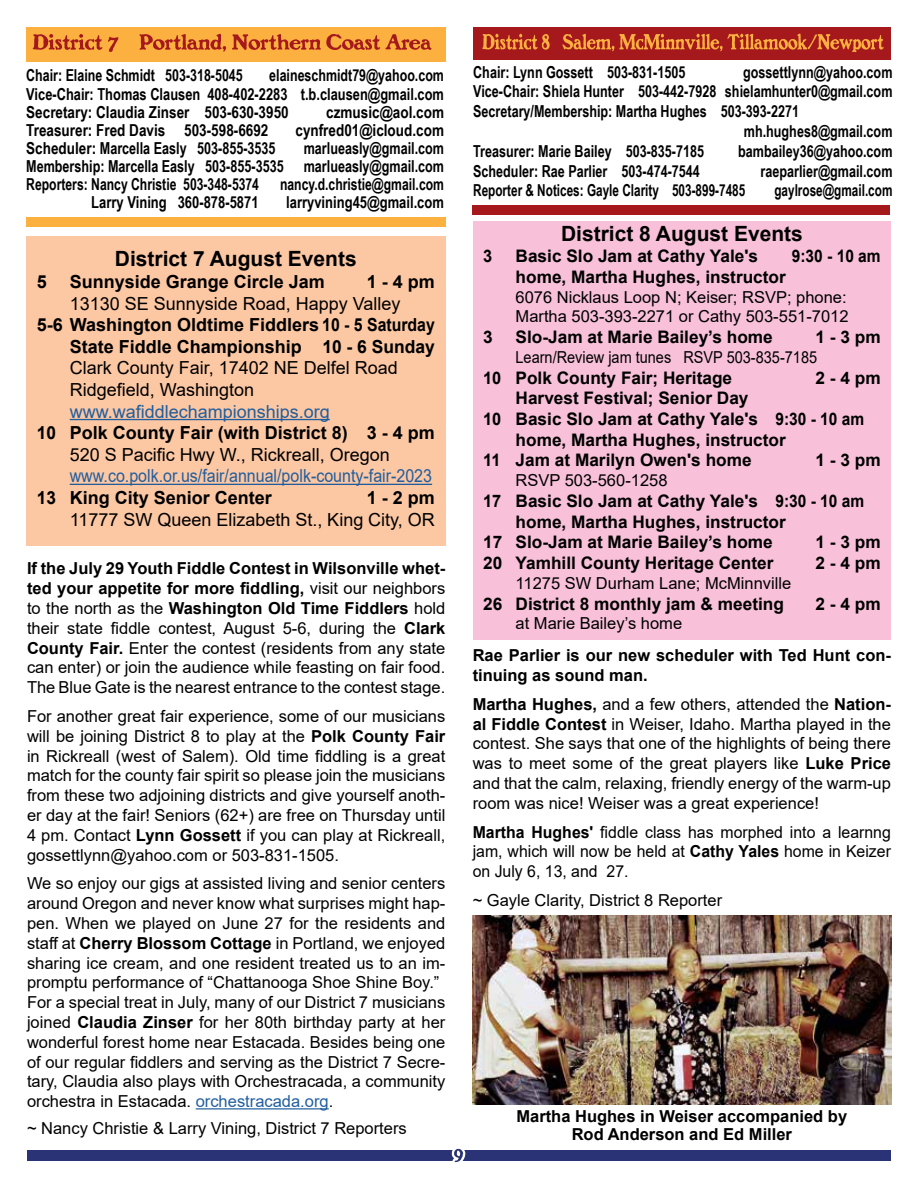
<style>
.page{position:relative;width:918px;height:1188px;background:#fff}
.page>*{position:absolute;margin:0;border:0;box-sizing:border-box;transform-origin:0 0}
.t1{font:700 21px "Arial";color:#000}
.t2{font:18px/21.6px "Arial";color:#000}
.t3{font:700 18px/21.6px "Arial";color:#000;text-align:right}
.t4{font:700 18px "Arial";color:#000;scale:.96 1}
.t5{font:18px "Arial";color:#215e9e;scale:.89 1}
.t6{font:18px "Arial";color:#215e9e}
.t7{font:700 17.25px "Arial";color:#000}
.t8{font:700 17.25px "Arial";color:#000;scale:.95 1}
.t9{font:700 17.25px "Arial";color:#000;scale:.9 1}
.t10{font:16.5px/19.8px "Arial";color:#000;text-align:justify}
.t11{font:700 16.5px/18px "Arial Narrow";color:#000;text-align:justify;scale:.93 1}
.t12{font:700 16.5px "Arial Narrow";color:#000}
.t13{font:700 16.5px/19.8px "Arial";color:#000}
.t14{font:700 16.5px/19.8px "Arial Narrow";color:#000;text-align:right;scale:.92 1}
.t15{font:16.5px/19.8px "Arial";color:#000;text-align:justify;scale:.96 1}
.t16{font:700 16.5px "Arial Narrow";color:#000;scale:.87 1}
.t17{font:700 16.5px "Arial Narrow";color:#000;scale:.96 1}
.t18{font:16.5px "Arial";color:#000;scale:.88 1}
.t19{font:700 16.5px "Arial Narrow";color:#000;scale:.9 1}
.s1{font-weight:700}
.s2{color:#215e9e}
</style>
<div class="page">
<div style="left:27px;top:1150px;width:864px;height:10px;background:#2a3375"></div>
<svg style="left:449px;top:1148px;width:19px;height:15px"></svg>
<div style="left:26px;top:237px;width:419px;height:309px;background:#fcc7a3"></div>
<div style="left:473px;top:222px;width:418px;height:418px;background:#f8c1d9"></div>
<hr style="left:70px;top:419px;width:260px;height:1px;background:#215e9e">
<hr style="left:70px;top:484px;width:362px;height:1px;background:#215e9e">
<hr style="left:196px;top:1108px;width:133px;height:1px;background:#215e9e">
<img style="left:473px;top:915px;width:418px;height:189px">
<div style="left:26px;top:27px;width:419px;height:34px;background:#fbb040"></div>
<svg style="left:33px;top:34px;width:399px;height:18px"></svg>
<div style="left:26px;top:217px;width:419px;height:9px;background:#fbb040"></div>
<div style="left:473px;top:27px;width:418px;height:32px;background:#a5181c"></div>
<svg style="left:482px;top:34px;width:402px;height:18px"></svg>
<div style="left:472px;top:205px;width:418px;height:10px;background:#a5181c"></div>
<p class="t14" style="left:26px;top:64px;width:456px">elaineschmidt79@yahoo.com<br>Vice-Chair: Thomas Clausen 408-402-2283 t.b.clausen@gmail.com</p>
<p class="t12" style="left:26px;top:100px;width:264px">Secretary: Claudia Zinser 503-630-3950</p>
<p class="t12" style="left:326px;top:100px;width:119px">czmusic@aol.com</p>
<p class="t12" style="left:26px;top:118px;width:244px">Treasurer: Fred Davis 503-598-6692</p>
<p class="t12" style="left:295px;top:118px;width:150px">cynfred01@icloud.com</p>
<p class="t12" style="left:26px;top:136px;width:251px">Scheduler: Marcella Easly 503-855-3535</p>
<p class="t14" style="left:26px;top:64px;width:237px">Chair: Elaine Schmidt 503-318-5045</p>
<p class="t11" style="left:26px;top:139px;width:451px;text-indent:277px">marlueasly@gmail.com Membership: Marcella Easly 503-855-3535 marlueasly@gmail.com Reporters: Nancy Christie 503-348-5374</p>
<p class="t19" style="left:280px;top:172px;width:184px">nancy.d.christie@gmail.com</p>
<p class="t17" style="left:91px;top:190px;width:176px">Larry Vining 360-878-5871</p>
<p class="t17" style="left:286px;top:190px;width:166px">larryvining45@gmail.com</p>
<p class="t1" style="left:115px;top:244px;width:243px">District 7 August Events</p>
<p class="t3" style="left:37px;top:271px;width:12px">5</p>
<p class="t3" style="left:70px;top:271px;width:257px">Sunnyside Grange Circle Jam</p>
<p class="t3" style="left:367px;top:271px;width:70px">1 - 4 pm</p>
<p class="t2" style="left:70px;top:292px;width:332px">13130 SE Sunnyside Road, Happy Valley</p>
<p class="t3" style="left:37px;top:314px;width:400px">5-6 Washington Oldtime Fiddlers 10 - 5 Saturday<br>State Fiddle Championship 10 - 6 Sunday</p>
<p class="t2" style="left:70px;top:357px;width:330px">Clark County Fair, 17402 NE Delfel Road<br>Ridgefield, Washington</p>
<p class="t6" style="left:70px;top:399px;width:262px">www.wafiddlechampionships.org</p>
<p class="t4" style="left:37px;top:420px;width:416px">10 Polk County Fair (with District 8) 3 - 4 pm</p>
<p class="t2" style="left:70px;top:444px;width:322px">520 S Pacific Hwy W., Rickreall, Oregon</p>
<p class="t5" style="left:70px;top:464px;width:409px">www.co.polk.or.us/fair/annual/polk-county-fair-2023</p>
<p class="t4" style="left:37px;top:485px;width:246px">13 King City Senior Center</p>
<p class="t3" style="left:367px;top:487px;width:70px">1 - 2 pm</p>
<p class="t2" style="left:70px;top:508px;width:367px">11777 SW Queen Elizabeth St., King City, OR</p>
<p class="t10" style="left:27px;top:559px;width:420px"><span class="s1">If the July 29 Youth Fiddle Contest in Wilsonville whet&shy;ted your appetite for more fiddling,</span> visit our neighbors to the north as the <span class="s1">Washington Old Time Fiddlers</span> hold their state fiddle contest, August 5-6, during the <span class="s1">Clark County Fair.</span> Enter the contest (residents from any state can enter) or join the audience while feasting on fair food.<br>The Blue Gate is the nearest entrance to the contest stage.</p>
<p class="t10" style="left:27px;top:706px;width:420px">For another great fair experience, some of our musicians will be joining District 8 to play at the <span class="s1">Polk County Fair </span>in Rickreall (west of Salem). Old time fiddling is a great match for the county fair spirit so please join the musicians from these two adjoining districts and give yourself anoth&shy;er day at the fair! Seniors (62+) are free on Thursday until 4 pm. Contact <span class="s1">Lynn Gossett</span> if you can play at Rickreall, gossettlynn@yahoo.com or 503-831-1505.</p>
<p class="t10" style="left:27px;top:874px;width:420px;text-align:left">We so enjoy our gigs at assisted living and senior centers around Oregon and never know what surprises might hap&shy;pen. When we played on June 27 for the residents and staff at <span class="s1">Cherry Blossom Cottage</span> in Portland, we enjoyed sharing ice cream, and one resident treated us to an im&shy;promptu performance of “Chattanooga Shoe Shine Boy.” For a special treat in July, many of our District 7 musicians joined <span class="s1">Claudia Zinser</span> for her 80th birthday party at her wonderful forest home near Estacada. Besides being one of our regular fiddlers and serving as the District 7 Secre&shy;tary, Claudia also plays with Orchestracada, a community orchestra in Estacada. <span class="s2">orchestracada.org</span>.</p>
<p class="t10" style="left:27px;top:1118px;width:381px">~ Nancy Christie &amp; Larry Vining, District 7 Reporters</p>
<p class="t11" style="left:473px;top:62px;width:230px">Chair: Lynn Gossett 503-831-1505</p>
<p class="t11" style="left:743px;top:62px;width:162px">gossettlynn@yahoo.com</p>
<p class="t11" style="left:473px;top:82px;width:452px">Vice-Chair: Shiela Hunter 503-442-7928 shielamhunter0@gmail.com</p>
<p class="t11" style="left:473px;top:102px;width:352px">Secretary/Membership: Martha Hughes 503-393-2271</p>
<p class="t11" style="left:744px;top:121px;width:161px">mh.hughes8@gmail.com</p>
<p class="t11" style="left:473px;top:141px;width:250px">Treasurer: Marie Bailey 503-835-7185</p>
<p class="t11" style="left:738px;top:141px;width:167px">bambailey36@yahoo.com</p>
<p class="t11" style="left:473px;top:161px;width:245px">Scheduler: Rae Parlier 503-474-7544</p>
<p class="t11" style="left:761px;top:161px;width:143px">raeparlier@gmail.com</p>
<p class="t16" style="left:473px;top:178px;width:314px">Reporter &amp; Notices: Gayle Clarity 503-899-7485</p>
<p class="t16" style="left:774px;top:178px;width:137px">gaylrose@gmail.com</p>
<p class="t1" style="left:561px;top:219px;width:243px">District 8 August Events</p>
<p class="t8" style="left:483px;top:244px;width:11px">3</p>
<p class="t7" style="left:516px;top:244px;width:244px">Basic Slo Jam at Cathy Yale's</p>
<p class="t9" style="left:792px;top:244px;width:100px">9:30 - 10 am</p>
<p class="t7" style="left:516px;top:265px;width:272px">home, Martha Hughes, instructor</p>
<p class="t10" style="left:516px;top:287px;width:334px">6076 Nicklaus Loop N; Keiser; RSVP; phone:<br>Martha 503-393-2271 or Cathy 503-551-7012</p>
<p class="t7" style="left:483px;top:325px;width:11px">3</p>
<p class="t7" style="left:516px;top:325px;width:259px">Slo-Jam at Marie Bailey’s home</p>
<p class="t7" style="left:816px;top:325px;width:67px">1 - 3 pm</p>
<p class="t18" style="left:516px;top:346px;width:344px">Learn/Review jam tunes RSVP 503-835-7185</p>
<p class="t8" style="left:483px;top:365px;width:264px">10 Polk County Fair; Heritage</p>
<p class="t7" style="left:816px;top:365px;width:67px">2 - 4 pm</p>
<p class="t7" style="left:516px;top:386px;width:234px">Harvest Festival; Senior Day</p>
<p class="t8" style="left:483px;top:407px;width:403px">10 Basic Slo Jam at Cathy Yale's 9:30 - 10 am</p>
<p class="t7" style="left:516px;top:428px;width:272px">home, Martha Hughes, instructor</p>
<p class="t8" style="left:483px;top:448px;width:284px">11 Jam at Marilyn Owen's home</p>
<p class="t7" style="left:816px;top:448px;width:67px">1 - 3 pm</p>
<p class="t10" style="left:516px;top:470px;width:153px">RSVP 503-560-1258</p>
<p class="t8" style="left:483px;top:489px;width:403px">17 Basic Slo Jam at Cathy Yale's 9:30 - 10 am</p>
<p class="t7" style="left:516px;top:509px;width:272px">home, Martha Hughes, instructor</p>
<p class="t7" style="left:483px;top:530px;width:291px">17 Slo-Jam at Marie Bailey’s home</p>
<p class="t7" style="left:816px;top:530px;width:67px">1 - 3 pm</p>
<p class="t7" style="left:483px;top:551px;width:292px">20 Yamhill County Heritage Center</p>
<p class="t7" style="left:816px;top:551px;width:67px">2 - 4 pm</p>
<p class="t10" style="left:516px;top:573px;width:277px">11275 SW Durham Lane; McMinnville</p>
<p class="t7" style="left:483px;top:591px;width:302px">26 District 8 monthly jam &amp; meeting</p>
<p class="t7" style="left:816px;top:591px;width:67px">2 - 4 pm</p>
<p class="t10" style="left:516px;top:614px;width:168px">at Marie Bailey’s home</p>
<p class="t13" style="left:473px;top:646px;width:420px">Rae Parlier is our new scheduler with Ted Hunt con&shy;tinuing as sound man.</p>
<p class="t10" style="left:473px;top:694px;width:420px"><span class="s1">Martha Hughes,</span> and a few others, attended the <span class="s1">Nation&shy;al Fiddle Contest</span> in Weiser, Idaho. Martha played in the contest. She says that one of the highlights of being there was to meet some of the great players like <span class="s1">Luke Price </span>and that the calm, relaxing, friendly energy of the warm-up room was nice! Weiser was a great experience!</p>
<p class="t15" style="left:473px;top:822px;width:437px"><span class="s1">Martha Hughes'</span> fiddle class has morphed into a learnng jam, which will now be held at <span class="s1">Cathy Yales</span> home in Keizer on July 6, 13, and 27.</p>
<p class="t10" style="left:473px;top:890px;width:251px">~ Gayle Clarity, District 8 Reporter</p>
<p class="t13" style="left:516px;top:1108px;width:332px;line-height:18px;text-align:center">Martha Hughes in Weiser accompanied by<br>Rod Anderson and Ed Miller</p>
</div>
